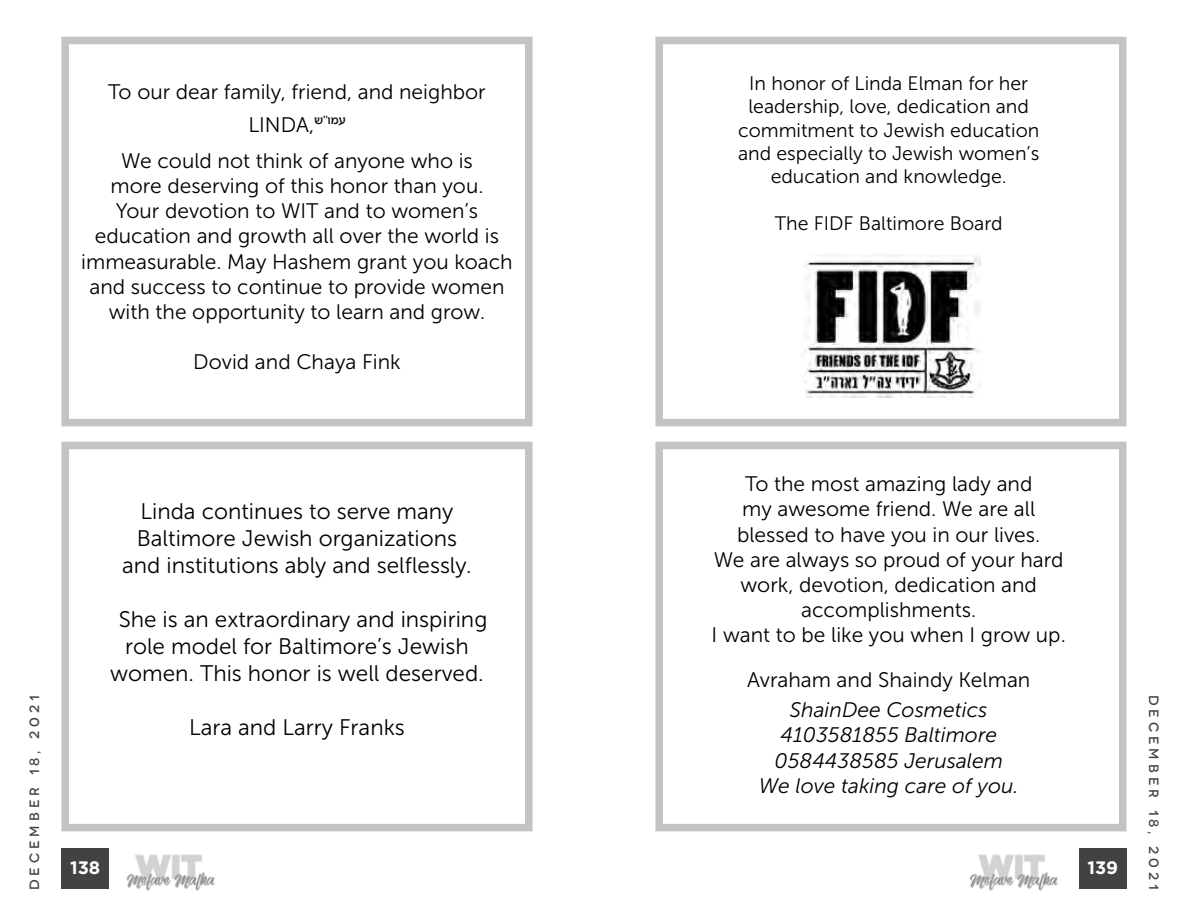
<style>
.page{position:relative;width:1188px;height:918px;background:#fff}
.page>*{position:absolute;margin:0;border:0;box-sizing:border-box;transform-origin:0 0}
.t1{font:22.5px/27px "Museo Sans 300";color:#000;text-align:center}
.t2{font:21px/25.2px "Museo Sans 300";color:#000;text-align:center}
.t3{font:italic 21px/25.2px "Museo Sans 300";color:#000;text-align:center}
.t4{font:19.5px/23.4px "Museo Sans 300";color:#000;text-align:center}
.t5{font:700 18px "Gotham";color:#fff}
.t6{font:500 13.5px "Novecentowide";letter-spacing:.3em;color:#424242}
.t7{font:500 12.3px "Simple CLM";color:#000}
.s1{font-family:"Museo Sans 300";font-weight:400;font-size:21px}
</style>
<div class="page">
<div style="left:1079px;top:848px;width:48px;height:41px;background:#424242"></div>
<img style="left:969px;top:854px;width:89px;height:37px">
<div style="left:61px;top:849px;width:48px;height:40px;background:#424242"></div>
<img style="left:126px;top:854px;width:89px;height:37px">
<div style="left:61px;top:442px;width:472px;height:389px;border:8px solid #c5c2c2"></div>
<div style="left:61px;top:37px;width:472px;height:389px;border:8px solid #c5c2c2"></div>
<div style="left:655px;top:442px;width:472px;height:389px;border:8px solid #c5c2c2"></div>
<div style="left:655px;top:37px;width:472px;height:389px;border:8px solid #c5c2c2"></div>
<img style="left:804px;top:255px;width:176px;height:143px">
<p class="t2" style="left:108px;top:79px;width:379px">To our dear family, friend, and neighbor</p>
<p class="t7" style="left:309px;top:114px;width:38px">ש<span class="s1">,</span> מו‘’ ע</p>
<p class="t2" style="left:121px;top:107px;width:353px;line-height:35.7px;text-align:left;text-indent:127px">LINDA<br>We could not think of anyone who is</p>
<p class="t2" style="left:81px;top:173px;width:433px">more deserving of this honor than you.<br>Your devotion to WIT and to women’s education and growth all over the world is immeasurable. May Hashem grant you koach and success to continue to provide women with the opportunity to learn and grow.</p>
<p class="t2" style="left:193px;top:350px;width:209px">Dovid and Chaya Fink</p>
<p class="t6" style="left:26px;top:890px;width:196px;rotate:-90deg">December 18, 2021</p>
<p class="t1" style="left:122px;top:498px;width:351px">Linda continues to serve many<br>Baltimore Jewish organizations and institutions ably and selflessly.</p>
<p class="t1" style="left:110px;top:606px;width:379px">She is an extraordinary and inspiring role model for Baltimore’s Jewish women. This honor is well deserved.</p>
<p class="t1" style="left:189px;top:714px;width:217px">Lara and Larry Franks</p>
<p class="t5" style="left:70px;top:856px;width:32px">138</p>
<p class="t4" style="left:738px;top:72px;width:303px">In honor of Linda Elman for her leadership, love, dedication and commitment to Jewish education and especially to Jewish women’s education and knowledge.</p>
<p class="t4" style="left:775px;top:212px;width:229px">The FIDF Baltimore Board</p>
<p class="t2" style="left:712px;top:472px;width:356px">To the most amazing lady and<br>my awesome friend. We are all blessed to have you in our lives.<br>We are always so proud of your hard work, devotion, dedication and accomplishments.<br>I want to be like you when I grow up.</p>
<p class="t2" style="left:747px;top:667px;width:285px">Avraham and Shaindy Kelman</p>
<p class="t3" style="left:759px;top:698px;width:261px">ShainDee Cosmetics<br>4103581855 Baltimore<br>0584438585 Jerusalem<br>We love taking care of you.</p>
<p class="t5" style="left:1087px;top:856px;width:32px">139</p>
<p class="t6" style="left:1162px;top:695px;width:196px;rotate:90deg">December 18, 2021</p>
</div>
